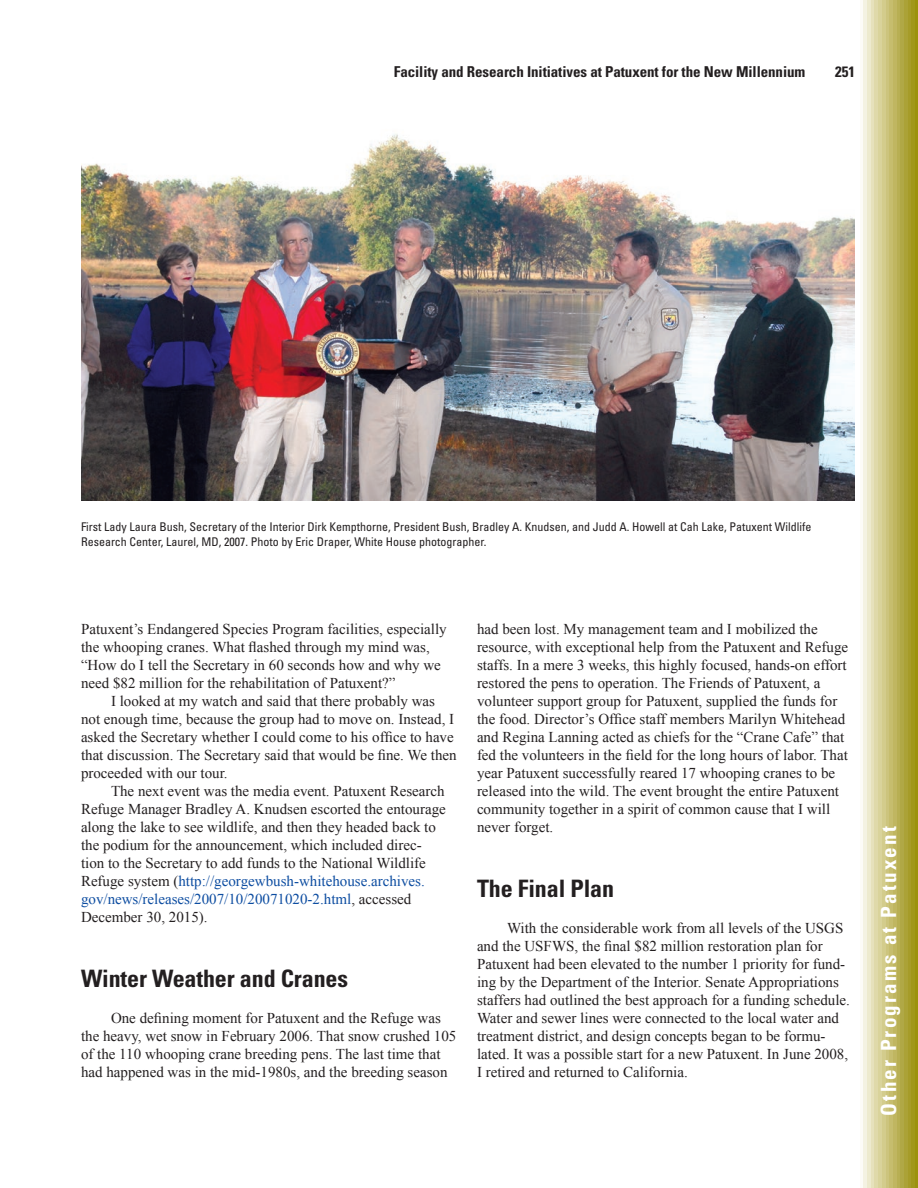
<style>
.page{position:relative;width:918px;height:1188px;background:#fff}
.page>*{position:absolute;margin:0;border:0;box-sizing:border-box;transform-origin:0 0}
.Heading_1{font:700 condensed 24px "Univers";letter-spacing:-.005em;color:#231f20}
.t1{font:700 condensed 21px "Univers";letter-spacing:.11em;color:#fff}
.Body_Text{font:15px/18px "Times New Roman";color:#231f20}
.t2{font:700 condensed 15px "Univers";letter-spacing:-.005em;color:#231f20}
.PhotoCredit{font:condensed 12px/15px "Univers";color:#231f20}
.s1{color:#0d4da1}
</style>
<div class="page">
<svg style="left:863px;top:0;width:55px;height:1188px;background:#c6bf73"></svg>
<img style="left:81px;top:134px;width:774px;height:367px">
<p class="t2" style="left:394px;top:62px;width:413px">Facility and Research Initiatives at Patuxent for the New Millennium</p>
<p class="t2" style="left:835px;top:62px;width:21px">251</p>
<p class="PhotoCredit" style="left:81px;top:519px;width:732px">First Lady Laura Bush, Secretary of the Interior Dirk Kempthorne, President Bush, Bradley A. Knudsen, and Judd A. Howell at Cah Lake, Patuxent Wildlife<br>Research Center, Laurel, MD, 2007. Photo by Eric Draper, White House photographer.</p>
<p class="Body_Text" style="left:81px;top:620px;width:367px">Patuxent’s Endangered Species Program facilities, especially the whooping cranes. What flashed through my mind was, “How do I tell the Secretary in 60 seconds how and why we need $82 million for the rehabilitation of Patuxent?”</p>
<p class="Body_Text" style="left:81px;top:692px;width:377px;text-indent:30px">I looked at my watch and said that there probably was not enough time, because the group had to move on. Instead, I asked the Secretary whether I could come to his office to have that discussion. The Secretary said that would be fine. We then proceeded with our tour.</p>
<p class="Body_Text" style="left:81px;top:782px;width:366px;text-indent:30px">The next event was the media event. Patuxent Research Refuge Manager Bradley A. Knudsen escorted the entourage along the lake to see wildlife, and then they headed back to the podium for the announcement, which included direc&shy;tion to the Secretary to add funds to the National Wildlife Refuge system (<span class="s1">http://georgewbush-whitehouse.archives. gov/news/releases/2007/10/20071020-2.html</span>, accessed December 30, 2015).</p>
<p class="Heading_1" style="left:81px;top:963px;width:269px">Winter Weather and Cranes</p>
<p class="Body_Text" style="left:81px;top:1008px;width:377px;text-indent:30px">One defining moment for Patuxent and the Refuge was the heavy, wet snow in February 2006. That snow crushed 105 of the 110 whooping crane breeding pens. The last time that had happened was in the mid-1980s, and the breeding season</p>
<p class="Body_Text" style="left:477px;top:620px;width:373px">had been lost. My management team and I mobilized the resource, with exceptional help from the Patuxent and Refuge staffs. In a mere 3 weeks, this highly focused, hands-on effort restored the pens to operation. The Friends of Patuxent, a volunteer support group for Patuxent, supplied the funds for the food. Director’s Office staff members Marilyn Whitehead and Regina Lanning acted as chiefs for the “Crane Cafe” that fed the volunteers in the field for the long hours of labor. That year Patuxent successfully reared 17 whooping cranes to be released into the wild. The event brought the entire Patuxent community together in a spirit of common cause that I will never forget.</p>
<p class="Heading_1" style="left:477px;top:873px;width:139px">The Final Plan</p>
<p class="Body_Text" style="left:477px;top:918px;width:374px;text-indent:30px">With the considerable work from all levels of the USGS and the USFWS, the final $82 million restoration plan for Patuxent had been elevated to the number 1 priority for fund&shy;ing by the Department of the Interior. Senate Appropriations staffers had outlined the best approach for a funding schedule.<br>Water and sewer lines were connected to the local water and treatment district, and design concepts began to be formu&shy;lated. It was a possible start for a new Patuxent. In June 2008, I retired and returned to California.</p>
<h2 class="t1" style="left:876px;top:1116px;width:291px;rotate:-90deg">Other Programs at Patuxent</h2>
</div>
